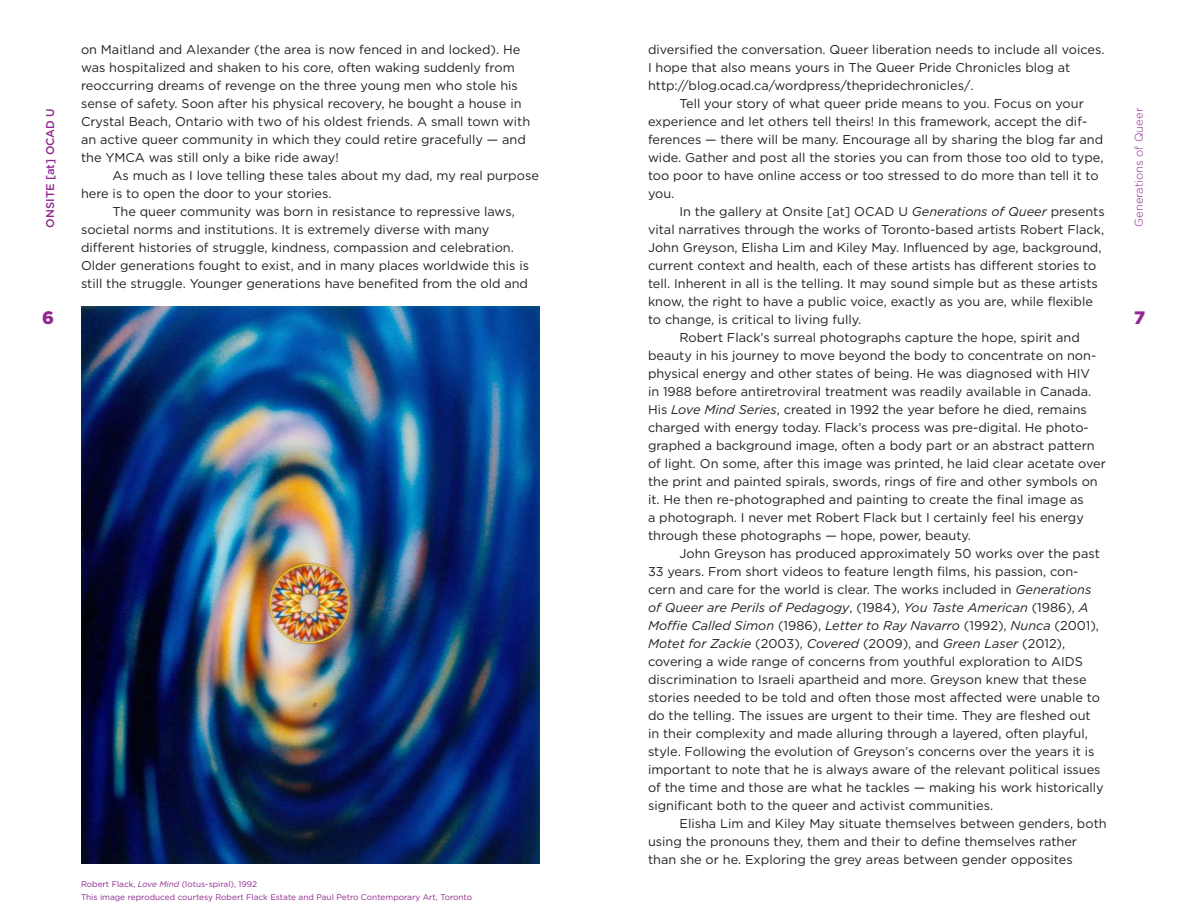
<style>
.page{position:relative;width:1188px;height:918px;background:#fff}
.page>*{position:absolute;margin:0;border:0;box-sizing:border-box;transform-origin:0 0}
.t1{font:900 18px "Gotham";color:#90268f}
.Paragraph_Style_1{font:12.75px/18px "Gotham";color:#231f20}
.t2{font:300 11.25px "Gotham";color:#90268f}
.t3{font:500 11.25px "Gotham";color:#90268f}
.Paragraph_Style_3{font:8.25px "Gotham";color:#90268f}
.s1{font-style:italic}
</style>
<div class="page">
<img style="left:81px;top:306px;width:459px;height:558px">
<p class="Paragraph_Style_1" style="left:81px;top:40px;width:451px">on Maitland and Alexander (the area is now fenced in and locked). He was hospitalized and shaken to his core, often waking suddenly from reoccurring dreams of revenge on the three young men who stole his sense of safety. Soon after his physical recovery, he bought a house in Crystal Beach, Ontario with two of his oldest friends. A small town with an active queer community in which they could retire gracefully — and the YMCA was still only a bike ride away!</p>
<p class="Paragraph_Style_1" style="left:81px;top:166px;width:459px;text-indent:32px">As much as I love telling these tales about my dad, my real purpose here is to open the door to your stories.</p>
<p class="Paragraph_Style_1" style="left:81px;top:202px;width:450px;text-indent:32px">The queer community was born in resistance to repressive laws, societal norms and institutions. It is extremely diverse with many different histories of struggle, kindness, compassion and celebration.<br>Older generations fought to exist, and in many places worldwide this is still the struggle. Younger generations have benefited from the old and</p>
<p class="Paragraph_Style_1" style="left:648px;top:40px;width:458px">diversified the conversation. Queer liberation needs to include all voices.<br>I hope that also means yours in The Queer Pride Chronicles blog at http://blog.ocad.ca/wordpress/thepridechronicles/.</p>
<p class="Paragraph_Style_1" style="left:648px;top:94px;width:457px;text-indent:32px">Tell your story of what queer pride means to you. Focus on your experience and let others tell theirs! In this framework, accept the dif&shy;ferences — there will be many. Encourage all by sharing the blog far and wide. Gather and post all the stories you can from those too old to type, too poor to have online access or too stressed to do more than tell it to you.</p>
<p class="Paragraph_Style_1" style="left:648px;top:202px;width:458px;text-indent:32px">In the gallery at Onsite [at] OCAD U <span class="s1">Generations of Queer</span> presents vital narratives through the works of Toronto-based artists Robert Flack, John Greyson, Elisha Lim and Kiley May. Influenced by age, background, current context and health, each of these artists has different stories to tell. Inherent in all is the telling. It may sound simple but as these artists know, the right to have a public voice, exactly as you are, while flexible to change, is critical to living fully.</p>
<p class="Paragraph_Style_1" style="left:648px;top:328px;width:459px;text-indent:32px">Robert Flack’s surreal photographs capture the hope, spirit and beauty in his journey to move beyond the body to concentrate on non&shy;physical energy and other states of being. He was diagnosed with HIV<br>in 1988 before antiretroviral treatment was readily available in Canada.<br>His <span class="s1">Love Mind Series</span>, created in 1992 the year before he died, remains charged with energy today. Flack’s process was pre-digital. He photo&shy;graphed a background image, often a body part or an abstract pattern of light. On some, after this image was printed, he laid clear acetate over the print and painted spirals, swords, rings of fire and other symbols on it. He then re-photographed and painting to create the final image as<br>a photograph. I never met Robert Flack but I certainly feel his energy through these photographs — hope, power, beauty.</p>
<p class="Paragraph_Style_1" style="left:648px;top:544px;width:457px;text-indent:32px">John Greyson has produced approximately 50 works over the past 33 years. From short videos to feature length films, his passion, con&shy;cern and care for the world is clear. The works included in <span class="s1">Generations of Queer are Perils of Pedagogy</span>, (1984), <span class="s1">You Taste American</span> (1986), <span class="s1">A Moffie Called Simon</span> (1986), <span class="s1">Letter to Ray Navarro</span> (1992), <span class="s1">Nunca</span> (2001), <span class="s1">Motet for Zackie</span> (2003), <span class="s1">Covered</span> (2009), and <span class="s1">Green Laser</span> (2012), covering a wide range of concerns from youthful exploration to AIDS discrimination to Israeli apartheid and more. Greyson knew that these stories needed to be told and often those most affected were unable to do the telling. The issues are urgent to their time. They are fleshed out in their complexity and made alluring through a layered, often playful, style. Following the evolution of Greyson’s concerns over the years it is important to note that he is always aware of the relevant political issues of the time and those are what he tackles — making his work historically significant both to the queer and activist communities.</p>
<p class="Paragraph_Style_1" style="left:648px;top:814px;width:460px;text-indent:32px">Elisha Lim and Kiley May situate themselves between genders, both using the pronouns they, them and their to define themselves rather than she or he. Exploring the grey areas between gender opposites</p>
<p class="t2" style="left:1132px;top:227px;width:120px;rotate:-90deg">Generations of Queer</p>
<p class="t3" style="left:43px;top:228px;width:121px;rotate:-90deg">ONSITE [at] OCAD U</p>
<p class="t1" style="left:42px;top:305px;width:13px">6</p>
<p class="t1" style="left:1134px;top:305px;width:13px">7</p>
<p class="Paragraph_Style_3" style="left:81px;top:878px;width:178px">Robert Flack, <span class="s1">Love Mind</span> (lotus-spiral), 1992</p>
<p class="Paragraph_Style_3" style="left:81px;top:892px;width:393px">This image reproduced courtesy Robert Flack Estate and Paul Petro Contemporary Art, Toronto</p>
</div>
